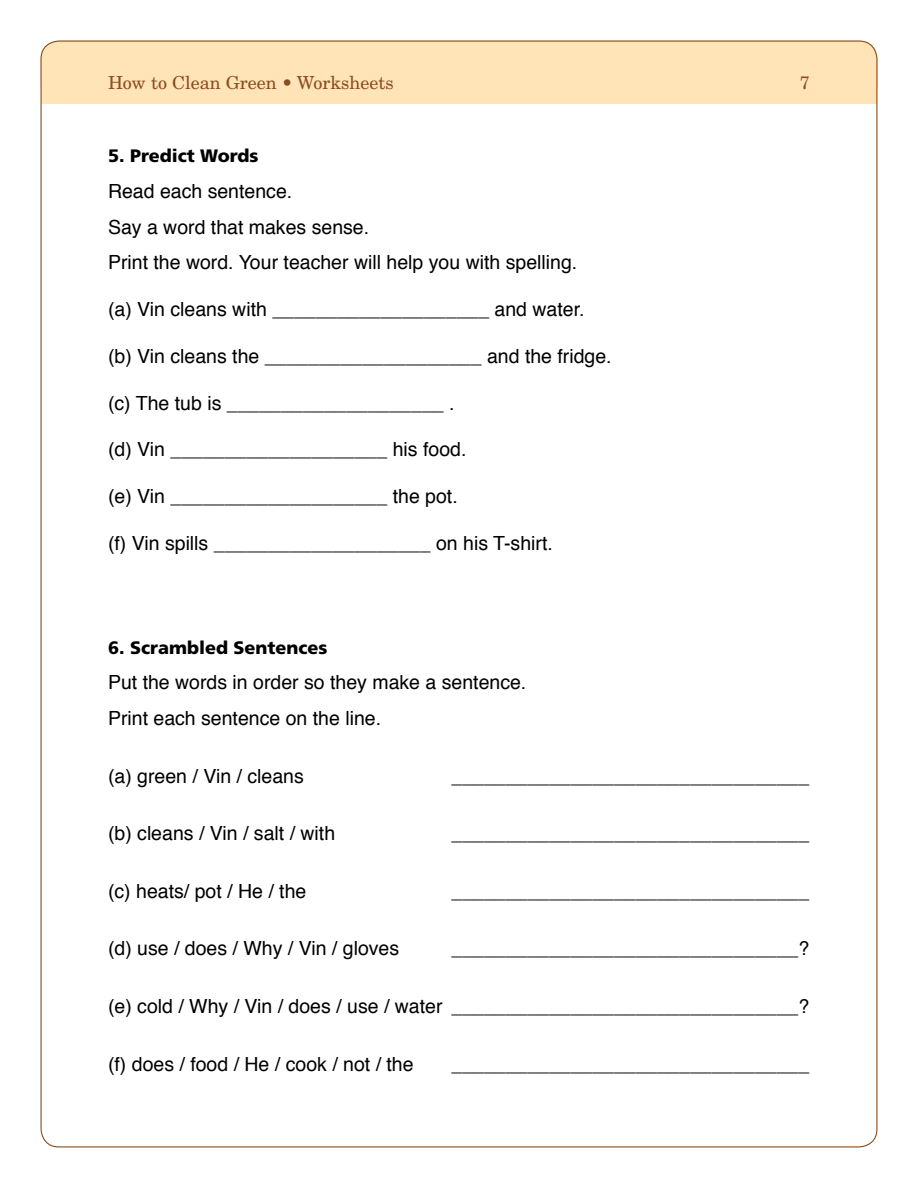
<style>
.page{position:relative;width:918px;height:1188px;background:#fff}
.page>*{position:absolute;margin:0;border:0;box-sizing:border-box;transform-origin:0 0}
.t1{font:19.5px/35.5px "Helvetica";color:#000}
.t2{font:900 18px "Frutiger";color:#000}
.t3{font:18px "New Century Schlbk LT Std";color:#8a4d1f}
</style>
<div class="page">
<div style="left:40px;top:41px;width:838px;height:62px;background:#ffe4b8;border-radius:18px"></div>
<p class="t3" style="left:108px;top:72px;width:287px">How to Clean Green • Worksheets</p>
<p class="t3" style="left:800px;top:72px;width:12px">7</p>
<p class="t2" style="left:108px;top:145px;width:152px">5. Predict Words</p>
<p class="t1" style="left:108px;top:174px;width:471px">Read each sentence.<br>Say a word that makes sense.<br>Print the word. Your teacher will help you with spelling.</p>
<p class="t1" style="left:108px;top:292px;width:478px">(a) Vin cleans with ____________________ and water.</p>
<p class="t1" style="left:108px;top:339px;width:505px">(b) Vin cleans the ____________________ and the fridge.</p>
<p class="t1" style="left:108px;top:386px;width:348px">(c) The tub is ____________________ .</p>
<p class="t1" style="left:108px;top:432px;width:360px">(d) Vin ____________________ his food.</p>
<p class="t1" style="left:108px;top:479px;width:351px">(e) Vin ____________________ the pot.</p>
<p class="t1" style="left:108px;top:526px;width:446px">(f) Vin spills ____________________ on his T-shirt.</p>
<p class="t2" style="left:108px;top:637px;width:221px">6. Scrambled Sentences</p>
<p class="t1" style="left:108px;top:665px;width:420px">Put the words in order so they make a sentence.<br>Print each sentence on the line.</p>
<p class="t1" style="left:108px;top:759px;width:197px">(a) green / Vin / cleans</p>
<p class="t1" style="left:108px;top:816px;width:229px">(b) cleans / Vin / salt / with</p>
<p class="t1" style="left:108px;top:874px;width:200px">(c) heats/ pot / He / the</p>
<p class="t1" style="left:451px;top:759px;width:359px">_________________________________</p>
<p class="t1" style="left:451px;top:816px;width:359px">_________________________________</p>
<p class="t1" style="left:451px;top:874px;width:359px">_________________________________</p>
<p class="t1" style="left:108px;top:931px;width:293px">(d) use / does / Why / Vin / gloves</p>
<p class="t1" style="left:451px;top:931px;width:359px">________________________________?</p>
<p class="t1" style="left:108px;top:989px;width:703px">(e) cold / Why / Vin / does / use / water ________________________________?</p>
<p class="t1" style="left:108px;top:1047px;width:307px">(f) does / food / He / cook / not / the</p>
<p class="t1" style="left:451px;top:1047px;width:359px">_________________________________</p>
</div>
